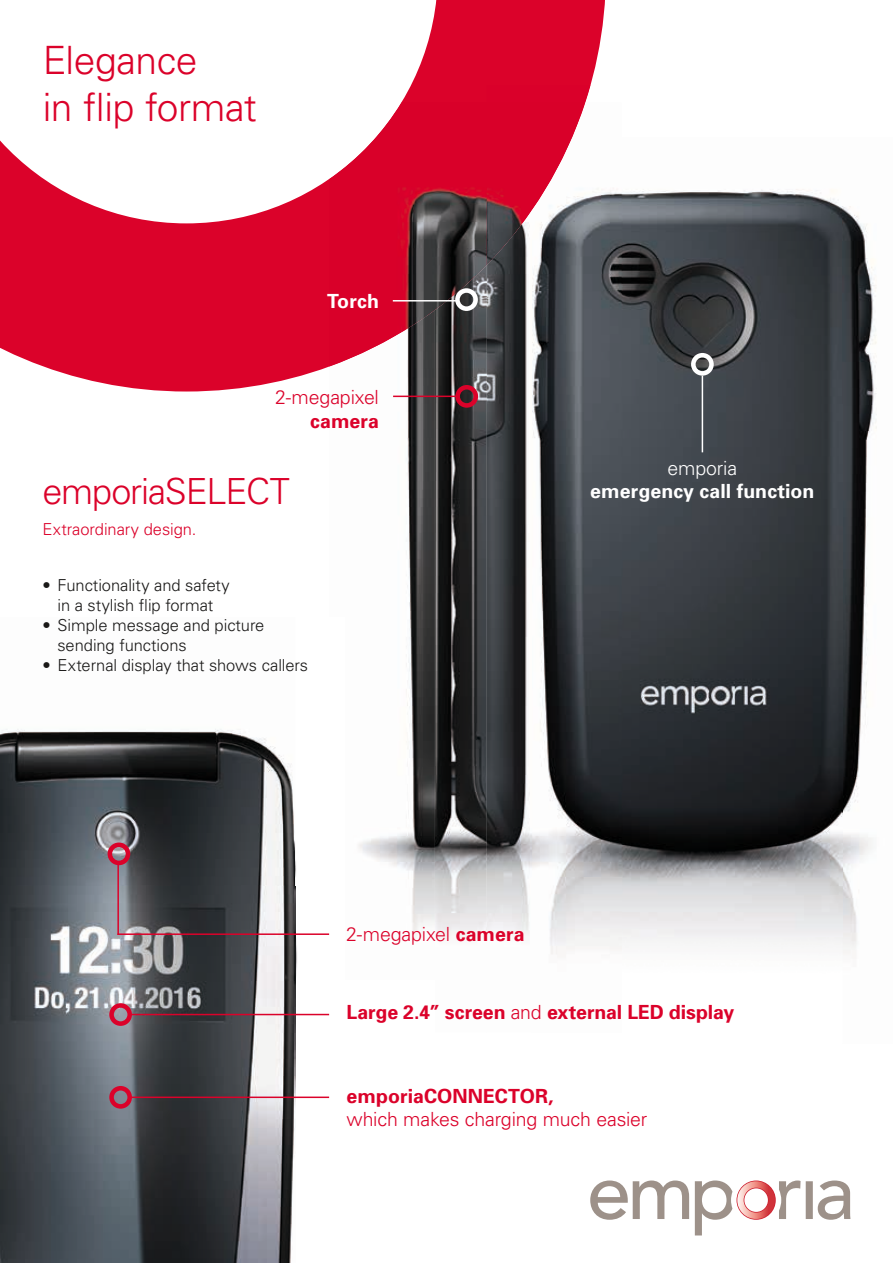
<style>
.page{position:relative;width:893px;height:1263px;background:#fff}
.page>*{position:absolute;margin:0;border:0;box-sizing:border-box;transform-origin:0 0}
.t1{font:300 39px/46.8px "Univers";letter-spacing:-.015em;color:#db022a}
.t2{font:300 36px "Univers";letter-spacing:-.03em;color:#db022a}
.t3{font:700 19.5px "Univers";color:#db022a}
.t4{font:300 19.5px "Univers";letter-spacing:-.01em;color:#db022a}
.t5{font:700 19.5px "Univers";letter-spacing:.005em;color:#fff}
.t6{font:300 19.5px "Univers";letter-spacing:-.01em;color:#fff}
.t7{font:300 16.5px/19.8px "Univers";letter-spacing:-.005em;color:#1a1918;text-align:center}
.t8{font:300 16.5px "Univers";letter-spacing:-.005em;color:#db022a}
.s1{font-weight:700}
.s2{font-weight:300}
</style>
<div class="page">
<svg style="left:0;top:0;width:605px;height:391px"></svg>
<img style="left:0;top:729px;width:330px;height:534px">
<img style="left:591px;top:85px;width:14px;height:17px">
<img style="left:622px;top:189px;width:220px;height:748px">
<img style="left:842px;top:206px;width:35px;height:748px">
<div style="left:487px;top:85px;width:104px;height:17px;background:#da002a"></div>
<img style="left:435px;top:367px;width:52px;height:572px">
<img style="left:329px;top:367px;width:106px;height:572px">
<img style="left:329px;top:102px;width:158px;height:265px">
<img style="left:329px;top:617px;width:15px;height:415px">
<img style="left:532px;top:102px;width:90px;height:861px">
<img style="left:487px;top:265px;width:45px;height:669px">
<img style="left:487px;top:102px;width:98px;height:163px">
<hr style="left:702px;top:376px;width:1px;height:76px;background:#fff">
<svg style="left:590px;top:1180px;width:260px;height:55px"></svg>
<hr style="left:117px;top:933px;width:212px;height:2px;background:#db022a">
<svg style="left:455px;top:385px;width:23px;height:23px"></svg>
<hr style="left:393px;top:396px;width:63px;height:1px;background:#db022a">
<hr style="left:393px;top:300px;width:63px;height:1px;background:#fff">
<svg style="left:455px;top:288px;width:23px;height:23px"></svg>
<svg style="left:691px;top:353px;width:23px;height:23px"></svg>
<svg style="left:108px;top:842px;width:22px;height:23px"></svg>
<hr style="left:117px;top:862px;width:2px;height:73px;background:#db022a">
<svg style="left:109px;top:1003px;width:23px;height:23px"></svg>
<hr style="left:132px;top:1014px;width:197px;height:1px;background:#db022a">
<svg style="left:109px;top:1086px;width:23px;height:23px"></svg>
<hr style="left:132px;top:1096px;width:197px;height:2px;background:#db022a">
<h1 class="t1" style="left:43px;top:36px;width:216px">Elegance<br>in flip format</h1>
<p class="t5" style="left:327px;top:289px;width:53px">Torch</p>
<p class="t4" style="left:275px;top:385px;width:105px">2-megapixel</p>
<p class="t3" style="left:310px;top:408px;width:70px">camera</p>
<p class="t6" style="left:668px;top:456px;width:71px">emporia</p>
<h2 class="t2" style="left:43px;top:470px;width:249px">emporiaSELECT</h2>
<p class="t5" style="left:590px;top:479px;width:226px">emergency call function</p>
<p class="t8" style="left:43px;top:519px;width:156px">Extraordinary design.</p>
<p class="t7" style="left:43px;top:575px;width:189px">• Functionality and safety in a stylish flip format</p>
<p class="t7" style="left:58px;top:615px;width:208px;text-align:left;text-indent:-15px">• Simple message and picture sending functions</p>
<p class="t7" style="left:43px;top:654px;width:267px">• External display that shows callers</p>
<p class="t4" style="left:346px;top:923px;width:180px">2-megapixel <span class="s1">camera</span></p>
<p class="t3" style="left:347px;top:1000px;width:389px">Large 2.4” screen <span class="s2">and</span> external LED display</p>
<p class="t3" style="left:347px;top:1083px;width:209px">emporiaCONNECTOR,</p>
<p class="t4" style="left:347px;top:1107px;width:302px">which makes charging much easier</p>
</div>
